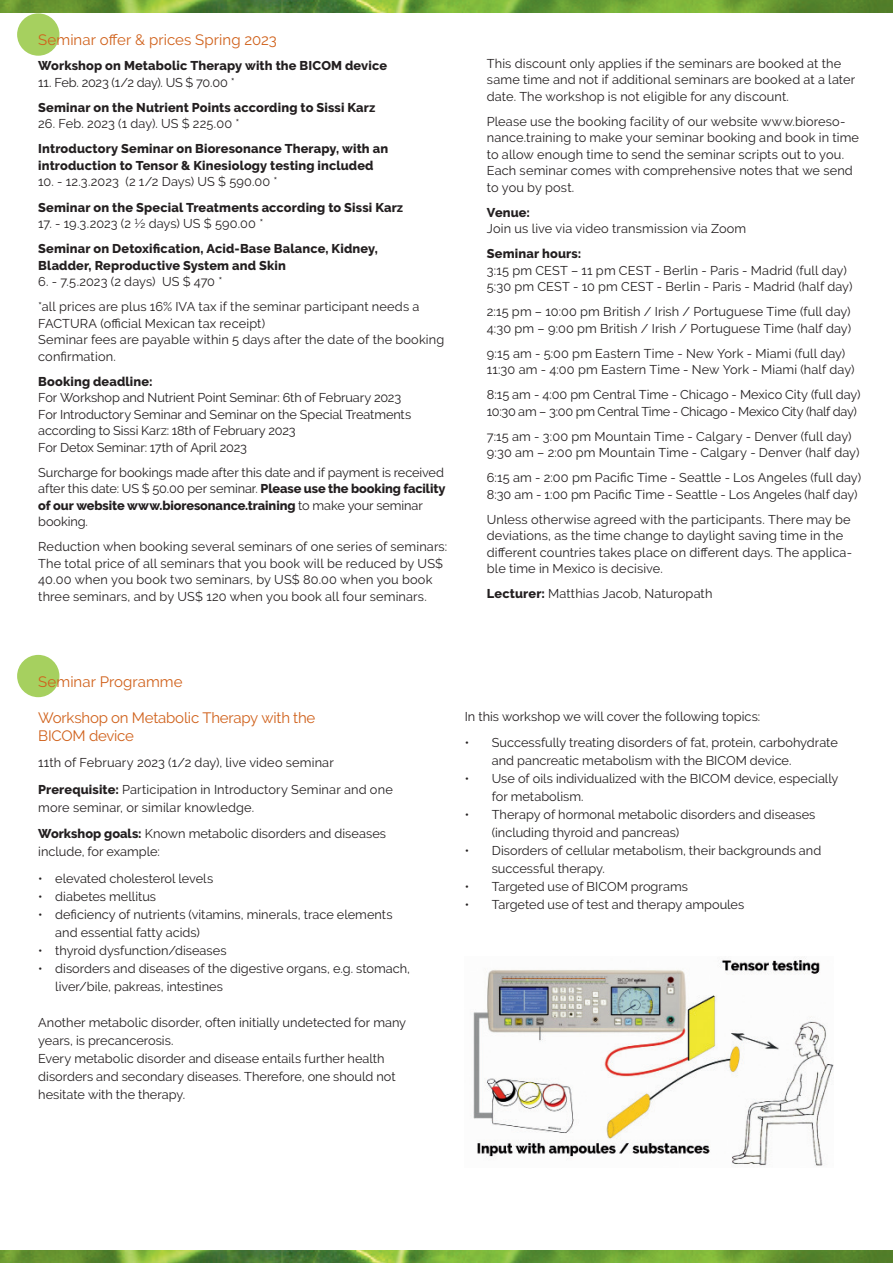
<style>
.page{position:relative;width:893px;height:1263px;background:#fff}
.page>*{position:absolute;margin:0;border:0;box-sizing:border-box;transform-origin:0 0}
.t1{font:15px/18px "Raleway";letter-spacing:-.01em;color:#d0611b}
.t2{font:12.75px/16.5px "Raleway";letter-spacing:.005em;color:#231f20}
.t3{font:800 12.75px/16.5px "Raleway";letter-spacing:.01em;color:#231f20}
.t4{font:12.75px/16.5px "Raleway";letter-spacing:-.015em;color:#231f20}
.s1{font-weight:800}
</style>
<div class="page">
<img style="left:473px;top:958px;width:361px;height:208px">
<div style="left:17px;top:13px;width:42px;height:43px;background:#a6d05f;border-radius:50%"></div>
<div style="left:17px;top:655px;width:42px;height:42px;background:#a6d05f;border-radius:50%"></div>
<img style="left:0;top:1250px;width:893px;height:13px">
<img style="left:0;top:0;width:893px;height:13px">
<p class="t1" style="left:38px;top:31px;width:240px">Seminar offer &amp; prices Spring 2023</p>
<p class="t3" style="left:38px;top:58px;width:350px">Workshop on Metabolic Therapy with the BICOM device</p>
<p class="t4" style="left:38px;top:74px;width:198px">11. Feb. 2023 (1/2 day). US $ 70.00 *</p>
<p class="t3" style="left:38px;top:99px;width:339px">Seminar on the Nutrient Points according to Sissi Karz</p>
<p class="t2" style="left:38px;top:116px;width:203px">26. Feb. 2023 (1 day). US $ 225.00 *</p>
<p class="t3" style="left:38px;top:141px;width:351px">Introductory Seminar on Bioresonance Therapy, with an introduction to Tensor &amp; Kinesiology testing included</p>
<p class="t2" style="left:38px;top:174px;width:241px">10. - 12.3.2023 (2 1/2 Days) US $ 590.00 *</p>
<p class="t3" style="left:38px;top:199px;width:366px">Seminar on the Special Treatments according to Sissi Karz</p>
<p class="t2" style="left:38px;top:215px;width:227px">17. - 19.3.2023 (2 ½ days) US $ 590.00 *</p>
<p class="t3" style="left:38px;top:240px;width:341px">Seminar on Detoxification, Acid-Base Balance, Kidney,<br>Bladder, Reproductive System and Skin</p>
<p class="t2" style="left:38px;top:273px;width:186px">6. - 7.5.2023 (2 days) US $ 470 *</p>
<p class="t2" style="left:38px;top:298px;width:408px">*all prices are plus 16% IVA tax if the seminar participant needs a FACTURA (official Mexican tax receipt)<br>Seminar fees are payable within 5 days after the date of the booking confirmation.</p>
<p class="t2" style="left:38px;top:373px;width:374px"><span class="s1">Booking deadline:<br></span>For Workshop and Nutrient Point Seminar: 6th of February 2023<br>For Introductory Seminar and Seminar on the Special Treatments according to Sissi Karz: 18th of February 2023<br>For Detox Seminar: 17th of April 2023</p>
<p class="t2" style="left:38px;top:464px;width:409px">Surcharge for bookings made after this date and if payment is received after this date: US $ 50.00 per seminar. <span class="s1">Please use the booking facility of our website www.bioresonance.training</span> to make your seminar booking.</p>
<p class="t2" style="left:38px;top:538px;width:410px">Reduction when booking several seminars of one series of seminars:<br>The total price of all seminars that you book will be reduced by US$ 40.00 when you book two seminars, by US$ 80.00 when you book three seminars, and by US$ 120 when you book all four seminars.</p>
<p class="t2" style="left:487px;top:55px;width:370px">This discount only applies if the seminars are booked at the same time and not if additional seminars are booked at a later date. The workshop is not eligible for any discount.</p>
<p class="t2" style="left:487px;top:113px;width:374px">Please use the booking facility of our website www.bioreso&shy;nance.training to make your seminar booking and book in time to allow enough time to send the seminar scripts out to you.<br>Each seminar comes with comprehensive notes that we send to you by post.</p>
<p class="t2" style="left:487px;top:204px;width:261px"><span class="s1">Venue:<br></span>Join us live via video transmission via Zoom</p>
<p class="t2" style="left:487px;top:245px;width:367px"><span class="s1">Seminar hours:<br></span>3:15 pm CEST – 11 pm CEST - Berlin - Paris - Madrid (full day)<br>5:30 pm CEST - 10 pm CEST - Berlin - Paris - Madrid (half day)</p>
<p class="t2" style="left:487px;top:303px;width:366px">2:15 pm – 10:00 pm British / Irish / Portuguese Time (full day)<br>4:30 pm – 9:00 pm British / Irish / Portuguese Time (half day)</p>
<p class="t2" style="left:487px;top:345px;width:369px">9:15 am - 5:00 pm Eastern Time - New York - Miami (full day)<br>11:30 am - 4:00 pm Eastern Time - New York - Miami (half day)</p>
<p class="t4" style="left:487px;top:386px;width:375px">8:15 am - 4:00 pm Central Time - Chicago - Mexico City (full day)<br>10:30 am – 3:00 pm Central Time - Chicago - Mexico City (half day)</p>
<p class="t2" style="left:487px;top:428px;width:374px">7:15 am - 3:00 pm Mountain Time - Calgary - Denver (full day)<br>9:30 am – 2:00 pm Mountain Time - Calgary - Denver (half day)</p>
<p class="t2" style="left:487px;top:469px;width:376px">6:15 am - 2:00 pm Pacific Time - Seattle - Los Angeles (full day)<br>8:30 am - 1:00 pm Pacific Time - Seattle - Los Angeles (half day)</p>
<p class="t2" style="left:487px;top:511px;width:367px">Unless otherwise agreed with the participants. There may be deviations, as the time change to daylight saving time in the different countries takes place on different days. The applica&shy;ble time in Mexico is decisive.</p>
<p class="t2" style="left:487px;top:585px;width:227px"><span class="s1">Lecturer:</span> Matthias Jacob, Naturopath</p>
<p class="t1" style="left:38px;top:673px;width:146px">Seminar Programme</p>
<p class="t1" style="left:38px;top:708px;width:279px">Workshop on Metabolic Therapy with the<br>BICOM device</p>
<p class="t2" style="left:38px;top:755px;width:297px">11th of February 2023 (1/2 day), live video seminar</p>
<p class="t2" style="left:38px;top:780px;width:356px;line-height:18px"><span class="s1">Prerequisite:</span> Participation in Introductory Seminar and one more seminar, or similar knowledge.</p>
<p class="t2" style="left:38px;top:825px;width:349px;line-height:18px"><span class="s1">Workshop goals:</span> Known metabolic disorders and diseases include, for example:</p>
<p class="t2" style="left:38px;top:870px;width:176px">• elevated cholesterol levels</p>
<p class="t2" style="left:38px;top:888px;width:119px">• diabetes mellitus</p>
<p class="t2" style="left:55px;top:905px;width:339px;line-height:18px;text-indent:-17px">• deficiency of nutrients (vitamins, minerals, trace elements and essential fatty acids)</p>
<p class="t2" style="left:38px;top:942px;width:190px">• thyroid dysfunction/diseases</p>
<p class="t2" style="left:55px;top:959px;width:356px;line-height:18px;text-indent:-17px">• disorders and diseases of the digestive organs, e.g. stomach, liver/bile, pakreas, intestines</p>
<p class="t2" style="left:38px;top:1013px;width:369px;line-height:18px">Another metabolic disorder, often initially undetected for many years, is precancerosis.<br>Every metabolic disorder and disease entails further health disorders and secondary diseases. Therefore, one should not hesitate with the therapy.</p>
<p class="t2" style="left:465px;top:708px;width:297px">In this workshop we will cover the following topics:</p>
<p class="t2" style="left:492px;top:734px;width:348px;line-height:18px;text-indent:-27px">• Successfully treating disorders of fat, protein, carbohydrate and pancreatic metabolism with the BICOM device.</p>
<p class="t2" style="left:492px;top:770px;width:348px;line-height:18px;text-indent:-27px">• Use of oils individualized with the BICOM device, especially for metabolism.</p>
<p class="t2" style="left:492px;top:806px;width:325px;line-height:18px;text-indent:-27px">• Therapy of hormonal metabolic disorders and diseases (including thyroid and pancreas)</p>
<p class="t2" style="left:492px;top:842px;width:331px;line-height:18px;text-indent:-27px">• Disorders of cellular metabolism, their backgrounds and successful therapy.</p>
<p class="t2" style="left:465px;top:878px;width:225px">• Targeted use of BICOM programs</p>
<p class="t2" style="left:465px;top:896px;width:281px">• Targeted use of test and therapy ampoules</p>
</div>
